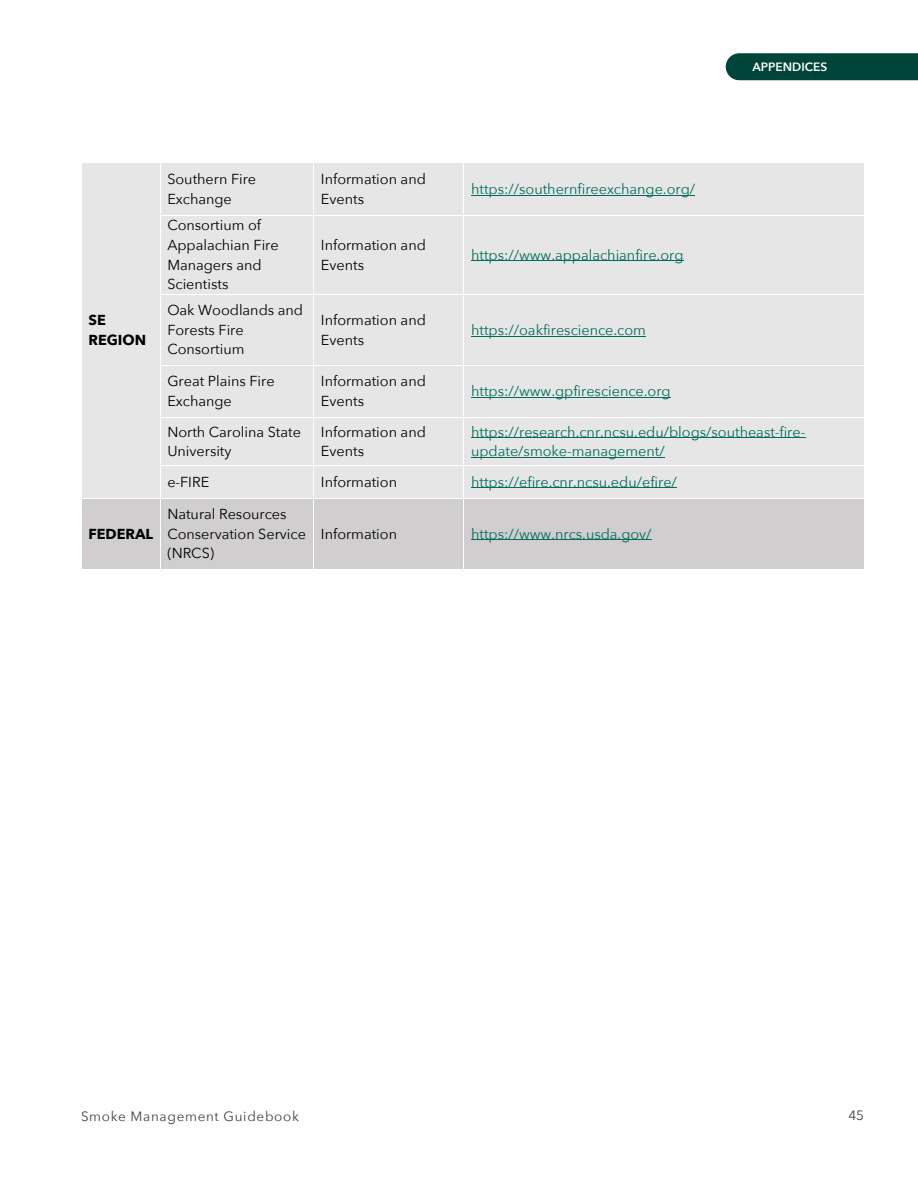
<style>
.page{position:relative;width:918px;height:1188px;background:#fff}
.page>*{position:absolute;margin:0;border:0;box-sizing:border-box;transform-origin:0 0}
.t1{font:14.4px/19.6px "Avenir Next";color:#000}
.t2{font:14.4px/19.5px "Avenir Next";color:#006d5a}
.t3{font:700 14.4px/19.8px "Avenir Next";color:#000}
.t4{font:13.5px "Avenir Next";letter-spacing:.05em;color:#434343}
.t5{font:600 12px "Avenir Next";color:#fff}
</style>
<div class="page">
<div style="left:82px;top:163px;width:78px;height:335px;background:#e7e6e6"></div>
<div style="left:160px;top:163px;width:154px;height:53px;background:#e7e6e6"></div>
<div style="left:314px;top:163px;width:150px;height:53px;background:#e7e6e6"></div>
<div style="left:464px;top:163px;width:401px;height:53px;background:#e7e6e6"></div>
<hr style="left:471px;top:195px;width:224px;height:1px;background:#006d5a">
<hr style="left:81px;top:163px;width:79px;height:1px;background:#fff">
<hr style="left:160px;top:163px;width:153px;height:1px;background:#fff">
<hr style="left:314px;top:163px;width:150px;height:1px;background:#fff">
<hr style="left:464px;top:163px;width:400px;height:1px;background:#fff">
<hr style="left:160px;top:163px;width:1px;height:53px;background:#fff">
<hr style="left:313px;top:163px;width:1px;height:53px;background:#fff">
<hr style="left:464px;top:163px;width:1px;height:53px;background:#fff">
<hr style="left:864px;top:163px;width:1px;height:53px;background:#fff">
<div style="left:160px;top:216px;width:154px;height:79px;background:#e7e6e6"></div>
<div style="left:314px;top:216px;width:150px;height:79px;background:#e7e6e6"></div>
<div style="left:464px;top:216px;width:401px;height:79px;background:#e7e6e6"></div>
<hr style="left:471px;top:261px;width:212px;height:1px;background:#006d5a">
<hr style="left:160px;top:216px;width:153px;height:1px;background:#fff">
<hr style="left:314px;top:216px;width:150px;height:1px;background:#fff">
<hr style="left:464px;top:216px;width:400px;height:1px;background:#fff">
<hr style="left:160px;top:216px;width:1px;height:79px;background:#fff">
<hr style="left:313px;top:216px;width:1px;height:79px;background:#fff">
<hr style="left:464px;top:216px;width:1px;height:79px;background:#fff">
<hr style="left:864px;top:216px;width:1px;height:79px;background:#fff">
<div style="left:160px;top:295px;width:154px;height:70px;background:#e7e6e6"></div>
<div style="left:314px;top:295px;width:150px;height:70px;background:#e7e6e6"></div>
<div style="left:464px;top:295px;width:401px;height:70px;background:#e7e6e6"></div>
<hr style="left:471px;top:336px;width:175px;height:1px;background:#006d5a">
<hr style="left:160px;top:295px;width:153px;height:1px;background:#fff">
<hr style="left:314px;top:295px;width:150px;height:1px;background:#fff">
<hr style="left:464px;top:295px;width:400px;height:1px;background:#fff">
<hr style="left:160px;top:295px;width:1px;height:70px;background:#fff">
<hr style="left:313px;top:295px;width:1px;height:70px;background:#fff">
<hr style="left:464px;top:295px;width:1px;height:70px;background:#fff">
<hr style="left:864px;top:295px;width:1px;height:70px;background:#fff">
<div style="left:160px;top:366px;width:154px;height:52px;background:#e7e6e6"></div>
<div style="left:314px;top:366px;width:150px;height:52px;background:#e7e6e6"></div>
<div style="left:464px;top:366px;width:401px;height:52px;background:#e7e6e6"></div>
<hr style="left:471px;top:397px;width:200px;height:1px;background:#006d5a">
<hr style="left:160px;top:366px;width:1px;height:52px;background:#fff">
<hr style="left:313px;top:366px;width:1px;height:52px;background:#fff">
<hr style="left:464px;top:366px;width:1px;height:52px;background:#fff">
<hr style="left:864px;top:366px;width:1px;height:52px;background:#fff">
<div style="left:160px;top:418px;width:154px;height:47px;background:#e7e6e6"></div>
<div style="left:314px;top:418px;width:150px;height:47px;background:#e7e6e6"></div>
<div style="left:464px;top:418px;width:401px;height:47px;background:#e7e6e6"></div>
<hr style="left:471px;top:438px;width:334px;height:1px;background:#006d5a">
<hr style="left:471px;top:457px;width:194px;height:1px;background:#006d5a">
<hr style="left:160px;top:418px;width:153px;height:1px;background:#fff">
<hr style="left:314px;top:418px;width:150px;height:1px;background:#fff">
<hr style="left:464px;top:418px;width:400px;height:1px;background:#fff">
<hr style="left:160px;top:418px;width:1px;height:47px;background:#fff">
<hr style="left:313px;top:418px;width:1px;height:47px;background:#fff">
<hr style="left:464px;top:418px;width:1px;height:47px;background:#fff">
<hr style="left:864px;top:418px;width:1px;height:47px;background:#fff">
<div style="left:160px;top:466px;width:154px;height:32px;background:#e7e6e6"></div>
<div style="left:314px;top:466px;width:150px;height:32px;background:#e7e6e6"></div>
<div style="left:464px;top:466px;width:401px;height:32px;background:#e7e6e6"></div>
<hr style="left:471px;top:487px;width:206px;height:1px;background:#006d5a">
<hr style="left:160px;top:466px;width:1px;height:32px;background:#fff">
<hr style="left:313px;top:466px;width:1px;height:32px;background:#fff">
<hr style="left:464px;top:466px;width:1px;height:32px;background:#fff">
<hr style="left:864px;top:466px;width:1px;height:32px;background:#fff">
<div style="left:82px;top:499px;width:78px;height:71px;background:#d0cece"></div>
<div style="left:160px;top:499px;width:154px;height:71px;background:#d0cece"></div>
<div style="left:314px;top:499px;width:150px;height:71px;background:#d0cece"></div>
<div style="left:464px;top:499px;width:401px;height:71px;background:#d0cece"></div>
<hr style="left:471px;top:540px;width:181px;height:1px;background:#006d5a">
<hr style="left:160px;top:499px;width:1px;height:71px;background:#fff">
<hr style="left:313px;top:499px;width:1px;height:71px;background:#fff">
<hr style="left:464px;top:499px;width:1px;height:71px;background:#fff">
<hr style="left:864px;top:499px;width:1px;height:71px;background:#fff">
<div style="left:726px;top:53px;width:192px;height:27px;background:#004539"></div>
<p class="t5" style="left:752px;top:56px;width:76px">APPENDICES</p>
<p class="t3" style="left:89px;top:310px;width:59px">SE<br>REGION</p>
<p class="t3" style="left:89px;top:524px;width:66px">FEDERAL</p>
<p class="t1" style="left:167px;top:168px;width:90px">Southern Fire<br>Exchange</p>
<p class="t1" style="left:321px;top:168px;width:106px">Information and<br>Events</p>
<p class="t2" style="left:471px;top:178px;width:225px">https://southernfireexchange.org/</p>
<p class="t1" style="left:167px;top:215px;width:113px">Consortium of<br>Appalachian Fire<br>Managers and<br>Scientists</p>
<p class="t1" style="left:321px;top:234px;width:106px">Information and<br>Events</p>
<p class="t2" style="left:471px;top:244px;width:214px">https://www.appalachianfire.org</p>
<p class="t1" style="left:167px;top:300px;width:137px">Oak Woodlands and<br>Forests Fire<br>Consortium</p>
<p class="t1" style="left:321px;top:309px;width:106px">Information and<br>Events</p>
<p class="t2" style="left:471px;top:319px;width:176px">https://oakfirescience.com</p>
<p class="t1" style="left:167px;top:371px;width:109px">Great Plains Fire<br>Exchange</p>
<p class="t1" style="left:321px;top:371px;width:106px">Information and<br>Events</p>
<p class="t2" style="left:471px;top:381px;width:201px">https://www.gpfirescience.org</p>
<p class="t1" style="left:167px;top:421px;width:135px">North Carolina State<br>University</p>
<p class="t1" style="left:321px;top:421px;width:106px">Information and<br>Events</p>
<p class="t2" style="left:471px;top:421px;width:336px">https://research.cnr.ncsu.edu/blogs/southeast-fire&shy;update/smoke-management/</p>
<p class="t1" style="left:167px;top:471px;width:43px">e-FIRE</p>
<p class="t1" style="left:321px;top:471px;width:78px">Information</p>
<p class="t2" style="left:471px;top:471px;width:207px">https://efire.cnr.ncsu.edu/efire/</p>
<p class="t1" style="left:167px;top:504px;width:140px">Natural Resources<br>Conservation Service (NRCS)</p>
<p class="t1" style="left:321px;top:523px;width:78px">Information</p>
<p class="t2" style="left:471px;top:523px;width:182px">https://www.nrcs.usda.gov/</p>
<p class="t4" style="left:81px;top:1104px;width:220px">Smoke Management Guidebook</p>
<p class="t4" style="left:848px;top:1104px;width:17px">45</p>
</div>
